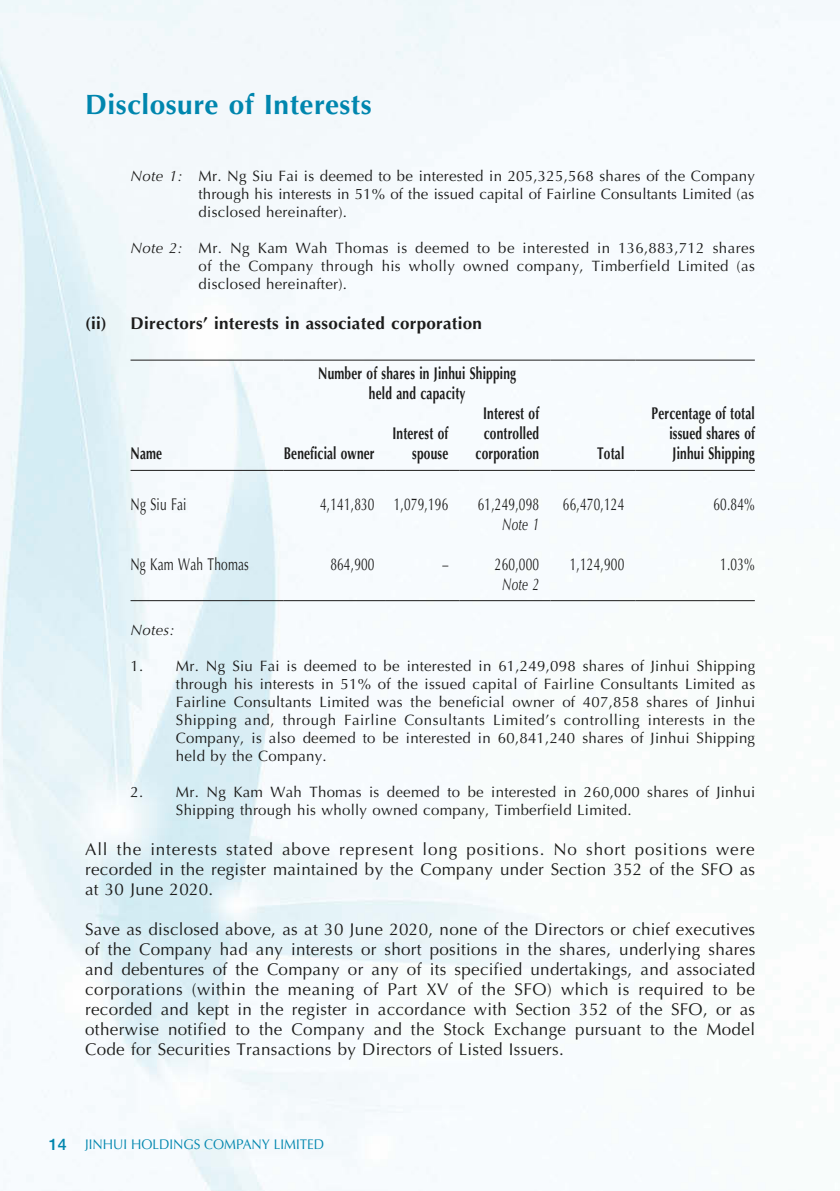
<style>
.page{position:relative;width:840px;height:1191px;background:#fff}
.page>*{position:absolute;margin:0;border:0;box-sizing:border-box;transform-origin:0 0}
.t1{font:700 28px "Optima LT Std";letter-spacing:.015em;color:#0086ae}
.t2{font:17px/20px "Optima LT Std";letter-spacing:.015em;color:#1c1c1b;text-align:justify}
.t3{font:700 17px/20px "Optima LT Std";letter-spacing:.015em;color:#1c1c1b;text-align:center;scale:.7 1}
.t4{font:17px "Optima LT Std";letter-spacing:.015em;color:#1c1c1b;scale:.7 1}
.t5{font:700 17px "Optima LT Std";letter-spacing:.015em;color:#1c1c1b}
.t6{font:italic 17px "Optima LT Std";letter-spacing:.015em;color:#1c1c1b;scale:.7 1}
.t7{font:15px/18px "Optima LT Std";letter-spacing:.015em;color:#1c1c1b;text-align:justify}
.t8{font:italic 15px "Optima LT Std";letter-spacing:.015em;color:#1c1c1b}
.t9{font:14px "Optima LT Std";color:#0086ae;scale:.95 1}
.s1{font-style:italic}
.s2{font-family:"Helvetica Neue LT Std";font-weight:500;font-size:16px}
</style>
<div class="page">
<img style="left:0;top:0;width:839px;height:1191px">
<hr style="left:130px;top:359px;width:153px;height:1px;background:#1c1c1b">
<hr style="left:283px;top:359px;width:267px;height:1px;background:#1c1c1b">
<hr style="left:550px;top:359px;width:85px;height:1px;background:#1c1c1b">
<hr style="left:635px;top:359px;width:119px;height:1px;background:#1c1c1b">
<hr style="left:130px;top:470px;width:153px;height:1px;background:#1c1c1b">
<hr style="left:283px;top:470px;width:103px;height:1px;background:#1c1c1b">
<hr style="left:386px;top:470px;width:73px;height:1px;background:#1c1c1b">
<hr style="left:459px;top:470px;width:91px;height:1px;background:#1c1c1b">
<hr style="left:550px;top:470px;width:85px;height:1px;background:#1c1c1b">
<hr style="left:635px;top:470px;width:119px;height:1px;background:#1c1c1b">
<hr style="left:130px;top:600px;width:153px;height:1px;background:#1c1c1b">
<hr style="left:283px;top:600px;width:103px;height:1px;background:#1c1c1b">
<hr style="left:386px;top:600px;width:73px;height:1px;background:#1c1c1b">
<hr style="left:459px;top:600px;width:91px;height:1px;background:#1c1c1b">
<hr style="left:550px;top:600px;width:85px;height:1px;background:#1c1c1b">
<hr style="left:635px;top:600px;width:119px;height:1px;background:#1c1c1b">
<h1 class="t1" style="left:85px;top:88px;width:288px">Disclosure of Interests</h1>
<p class="t7" style="left:198px;top:167px;width:557px;text-indent:-68px"><span class="s1">Note 1:</span> Mr. Ng Siu Fai is deemed to be interested in 205,325,568 shares of the Company through his interests in 51% of the issued capital of Fairline Consultants Limited (as disclosed hereinafter).</p>
<p class="t7" style="left:198px;top:239px;width:557px;text-indent:-68px"><span class="s1">Note 2:</span> Mr. Ng Kam Wah Thomas is deemed to be interested in 136,883,712 shares of the Company through his wholly owned company, Timberfield Limited (as disclosed hereinafter).</p>
<p class="t5" style="left:85px;top:313px;width:398px">(ii) Directors’ interests in associated corporation</p>
<p class="t3" style="left:318px;top:364px;width:284px">Number of shares in Jinhui Shipping held and capacity</p>
<p class="t3" style="left:651px;top:404px;width:149px;text-align:right">Percentage of total issued shares of</p>
<p class="t3" style="left:130px;top:444px;width:47px">Name</p>
<p class="t3" style="left:283px;top:444px;width:131px">Beneficial owner</p>
<p class="t3" style="left:672px;top:444px;width:119px">Jinhui Shipping</p>
<p class="t3" style="left:475px;top:404px;width:92px">Interest of controlled corporation</p>
<p class="t3" style="left:392px;top:424px;width:82px;text-align:right">Interest of spouse</p>
<p class="t3" style="left:596px;top:444px;width:40px">Total</p>
<p class="t4" style="left:130px;top:494px;width:82px">Ng Siu Fai</p>
<p class="t4" style="left:320px;top:494px;width:185px">4,141,830 1,079,196</p>
<p class="t4" style="left:477px;top:494px;width:89px">61,249,098</p>
<p class="t4" style="left:562px;top:494px;width:89px">66,470,124</p>
<p class="t4" style="left:713px;top:494px;width:61px">60.84%</p>
<p class="t6" style="left:502px;top:514px;width:54px">Note 1</p>
<p class="t4" style="left:130px;top:554px;width:170px">Ng Kam Wah Thomas</p>
<p class="t4" style="left:330px;top:554px;width:65px">864,900</p>
<p class="t4" style="left:442px;top:554px;width:10px">–</p>
<p class="t4" style="left:494px;top:554px;width:65px">260,000</p>
<p class="t4" style="left:569px;top:554px;width:79px">1,124,900</p>
<p class="t4" style="left:719px;top:554px;width:51px">1.03%</p>
<p class="t6" style="left:502px;top:574px;width:54px">Note 2</p>
<p class="t8" style="left:130px;top:621px;width:46px">Notes:</p>
<p class="t7" style="left:176px;top:657px;width:580px;text-indent:-45px">1. Mr. Ng Siu Fai is deemed to be interested in 61,249,098 shares of Jinhui Shipping through his interests in 51% of the issued capital of Fairline Consultants Limited as Fairline Consultants Limited was the beneficial owner of 407,858 shares of Jinhui Shipping and, through Fairline Consultants Limited’s controlling interests in the Company, is also deemed to be interested in 60,841,240 shares of Jinhui Shipping held by the Company.</p>
<p class="t7" style="left:176px;top:783px;width:580px;text-indent:-45px">2. Mr. Ng Kam Wah Thomas is deemed to be interested in 260,000 shares of Jinhui<br>Shipping through his wholly owned company, Timberfield Limited.</p>
<p class="t2" style="left:85px;top:839px;width:671px">All the interests stated above represent long positions. No short positions were recorded in the register maintained by the Company under Section 352 of the SFO as at 30 June 2020.</p>
<p class="t2" style="left:85px;top:919px;width:671px">Save as disclosed above, as at 30 June 2020, none of the Directors or chief executives of the Company had any interests or short positions in the shares, underlying shares and debentures of the Company or any of its specified undertakings, and associated corporations (within the meaning of Part XV of the SFO) which is required to be recorded and kept in the register in accordance with Section 352 of the SFO, or as otherwise notified to the Company and the Stock Exchange pursuant to the Model Code for Securities Transactions by Directors of Listed Issuers.</p>
<p class="t9" style="left:49px;top:1136px;width:291px"><span class="s2">14</span> JINHUI HOLDINGS COMPANY LIMITED</p>
</div>
